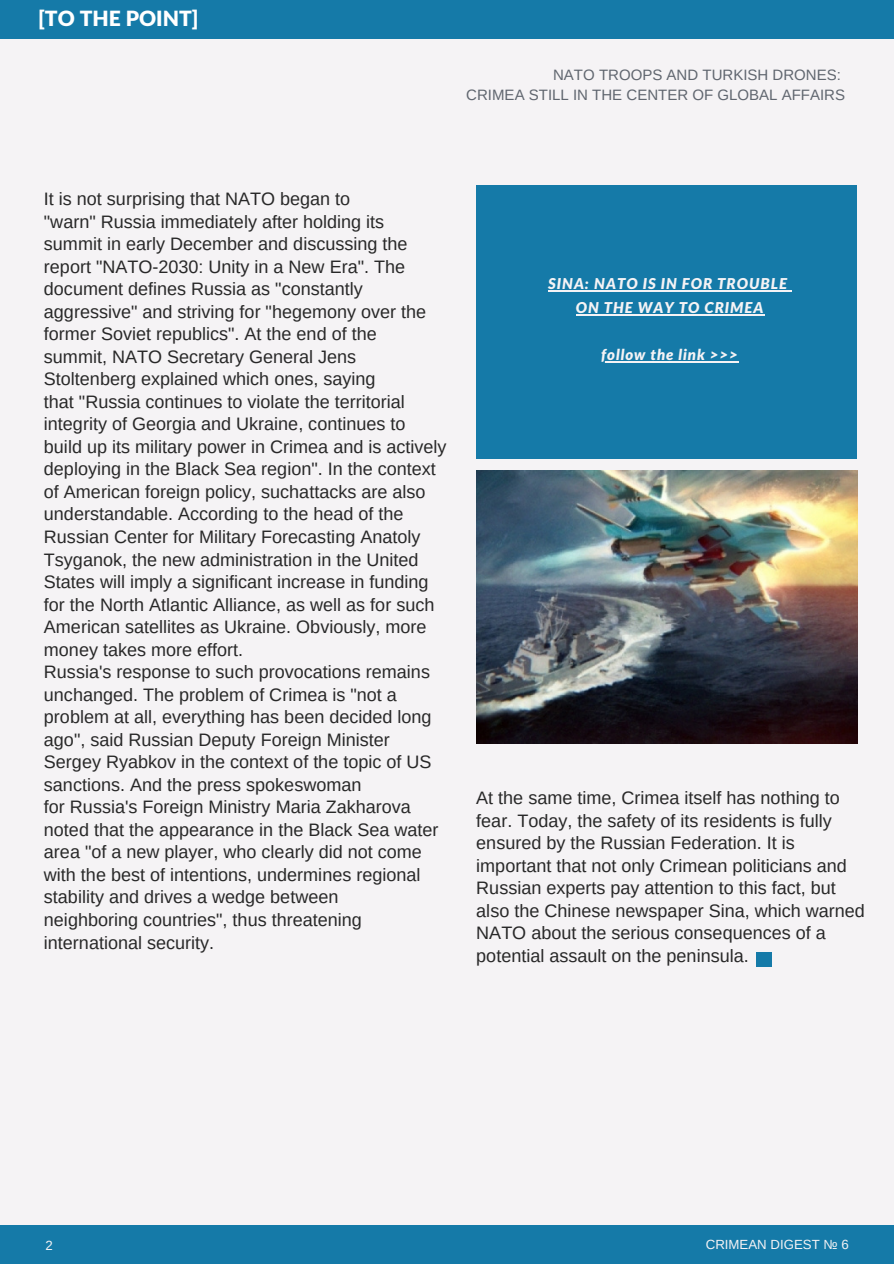
<style>
.page{position:relative;width:894px;height:1264px;background:#fff}
.page>*{position:absolute;margin:0;border:0;box-sizing:border-box;transform-origin:0 0}
.t1{font:900 21px "Lato Latin";color:#fff}
.t2{font:18px/22.5px "Arimo";color:#282828}
.t3{font:15px "Arimo";color:#60666f}
.t4{font:italic 900 15px "Lato";letter-spacing:.06em;color:#f5f3f5}
.t5{font:13.2px "Arimo";color:#f5f3f5}
</style>
<div class="page">
<div style="left:0;top:0;width:893px;height:1263px;background:#f5f3f5"></div>
<div style="left:0;top:1224px;width:893px;height:39px;background:#157aa8"></div>
<div style="left:0;top:0;width:893px;height:39px;background:#157aa8"></div>
<div style="left:756px;top:952px;width:15px;height:14px;background:#157aa8"></div>
<div style="left:476px;top:185px;width:380px;height:274px;background:#157aa8"></div>
<img style="left:476px;top:470px;width:380px;height:273px">
<hr style="left:548px;top:290px;width:41px;height:1px;background:#f5f3f5">
<hr style="left:594px;top:290px;width:193px;height:1px;background:#f5f3f5">
<hr style="left:575px;top:314px;width:189px;height:1px;background:#f5f3f5">
<hr style="left:601px;top:361px;width:137px;height:1px;background:#f5f3f5">
<p class="t1" style="left:38px;top:9px;width:162px">[TO THE POINT]</p>
<p class="t3" style="left:553px;top:66px;width:289px">NATO TROOPS AND TURKISH DRONES:</p>
<p class="t3" style="left:466px;top:86px;width:380px">CRIMEA STILL IN THE CENTER OF GLOBAL AFFAIRS</p>
<p class="t2" style="left:44px;top:187px;width:308px">It is not surprising that NATO began to</p>
<p class="t2" style="left:44px;top:210px;width:365px">"warn" Russia immediately after holding its summit in early December and discussing the report "NATO-2030: Unity in a New Era". The</p>
<p class="t2" style="left:44px;top:278px;width:384px">document defines Russia as "constantly aggressive" and striving for "hegemony over the former Soviet republics". At the end of the</p>
<p class="t2" style="left:44px;top:345px;width:333px">summit, NATO Secretary General Jens<br>Stoltenberg explained which ones, saying</p>
<p class="t2" style="left:44px;top:390px;width:404px">that "Russia continues to violate the territorial integrity of Georgia and Ukraine, continues to build up its military power in Crimea and is actively</p>
<p class="t2" style="left:44px;top:458px;width:393px">deploying in the Black Sea region". In the context of American foreign policy, suchattacks are also understandable. According to the head of the Russian Center for Military Forecasting Anatoly Tsyganok, the new administration in the United</p>
<p class="t2" style="left:44px;top:570px;width:392px">States will imply a significant increase in funding for the North Atlantic Alliance, as well as for such<br>American satellites as Ukraine. Obviously, more</p>
<p class="t2" style="left:44px;top:638px;width:201px">money takes more effort.</p>
<p class="t2" style="left:44px;top:660px;width:387px">Russia's response to such provocations remains</p>
<p class="t2" style="left:44px;top:683px;width:389px">unchanged. The problem of Crimea is "not a problem at all, everything has been decided long ago", said Russian Deputy Foreign Minister Sergey Ryabkov in the context of the topic of US sanctions. And the press spokeswoman</p>
<p class="t2" style="left:44px;top:795px;width:396px">for Russia's Foreign Ministry Maria Zakharova noted that the appearance in the Black Sea water area "of a new player, who clearly did not come with the best of intentions, undermines regional stability and drives a wedge between</p>
<p class="t2" style="left:44px;top:908px;width:319px">neighboring countries", thus threatening international security.</p>
<p class="t4" style="left:548px;top:277px;width:240px">SINA: NATO IS IN FOR TROUBLE</p>
<p class="t4" style="left:575px;top:301px;width:189px">ON THE WAY TO CRIMEA</p>
<p class="t4" style="left:601px;top:348px;width:138px">follow the link &gt;&gt;&gt;</p>
<p class="t2" style="left:476px;top:786px;width:390px">At the same time, Crimea itself has nothing to fear. Today, the safety of its residents is fully ensured by the Russian Federation. It is important that not only Crimean politicians and Russian experts pay attention to this fact, but also the Chinese newspaper Sina, which warned NATO about the serious consequences of a potential assault on the peninsula.</p>
<p class="t5" style="left:46px;top:1237px;width:9px">2</p>
<p class="t5" style="left:705px;top:1236px;width:144px">CRIMEAN DIGEST № 6</p>
</div>
